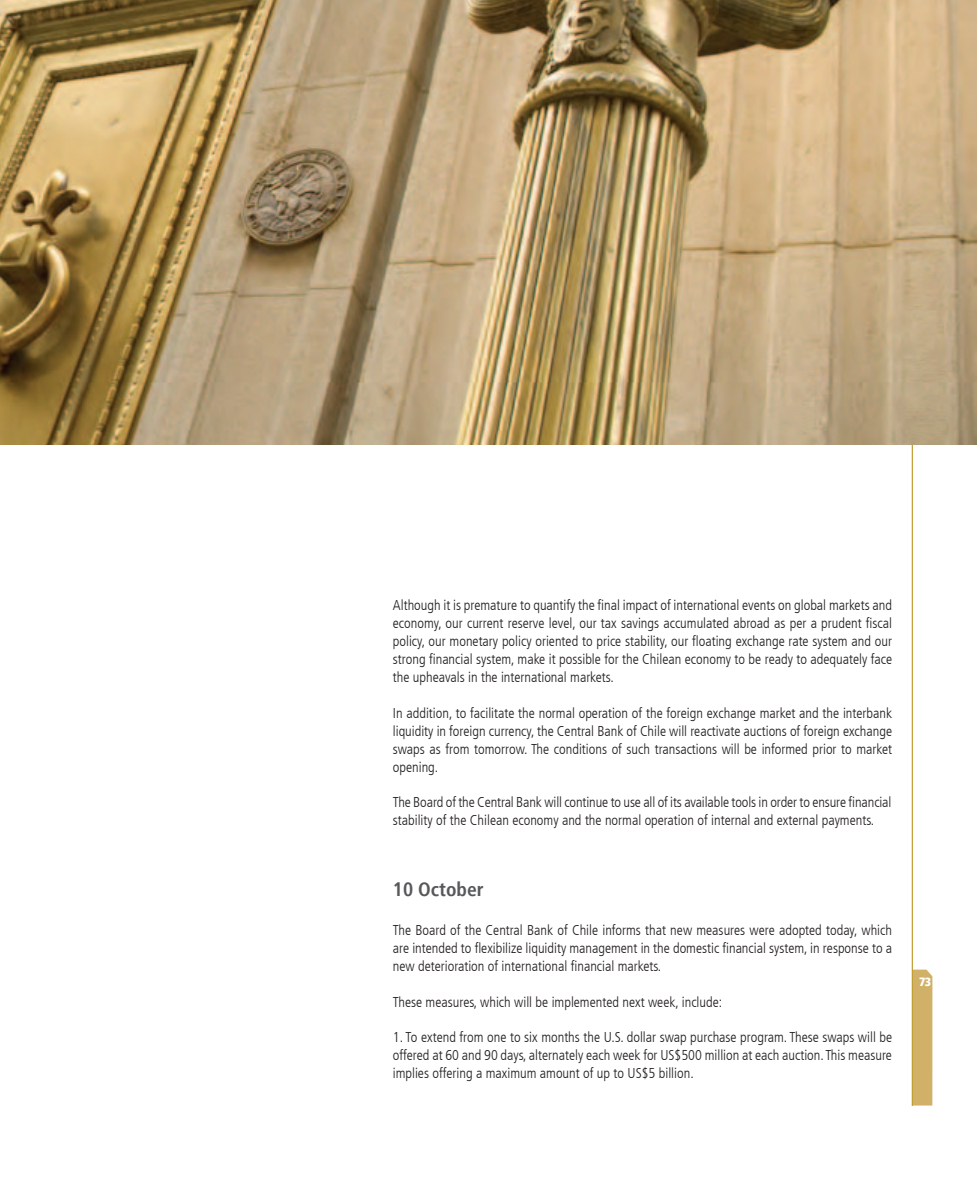
<style>
.page{position:relative;width:978px;height:1191px;background:#fff}
.page>*{position:absolute;margin:0;border:0;box-sizing:border-box;transform-origin:0 0}
.t1{font:700 condensed 19.5px "Frutiger LT";color:#57585a}
.t2{font:300 condensed 14.25px/18px "Frutiger LT";color:#231f20;text-align:justify}
.t3{font:900 condensed 12px "Frutiger LT";color:#fff}
</style>
<div class="page">
<div style="left:913px;top:969px;width:19px;height:136px;background:#d1b068"></div>
<hr style="left:912px;top:169px;width:1px;height:937px;background:#b28705">
<img style="left:0;top:0;width:976px;height:445px">
<p class="t2" style="left:393px;top:597px;width:501px">Although it is premature to quantify the final impact of international events on global markets and economy, our current reserve level, our tax savings accumulated abroad as per a prudent fiscal policy, our monetary policy oriented to price stability, our floating exchange rate system and our strong financial system, make it possible for the Chilean economy to be ready to adequately face the upheavals in the international markets.</p>
<p class="t2" style="left:393px;top:704px;width:501px">In addition, to facilitate the normal operation of the foreign exchange market and the interbank liquidity in foreign currency, the Central Bank of Chile will reactivate auctions of foreign exchange swaps as from tomorrow. The conditions of such transactions will be informed prior to market opening.</p>
<p class="t2" style="left:393px;top:793px;width:500px">The Board of the Central Bank will continue to use all of its available tools in order to ensure financial stability of the Chilean economy and the normal operation of internal and external payments.</p>
<h1 class="t1" style="left:393px;top:877px;width:92px">10 October</h1>
<p class="t2" style="left:393px;top:921px;width:501px">The Board of the Central Bank of Chile informs that new measures were adopted today, which are intended to flexibilize liquidity management in the domestic financial system, in response to a new deterioration of international financial markets.</p>
<p class="t2" style="left:393px;top:993px;width:331px">These measures, which will be implemented next week, include:</p>
<p class="t2" style="left:393px;top:1028px;width:501px">1. To extend from one to six months the U.S. dollar swap purchase program. These swaps will be offered at 60 and 90 days, alternately each week for US$500 million at each auction. This measure implies offering a maximum amount of up to US$5 billion.</p>
<p class="t3" style="left:919px;top:974px;width:14px">73</p>
</div>
